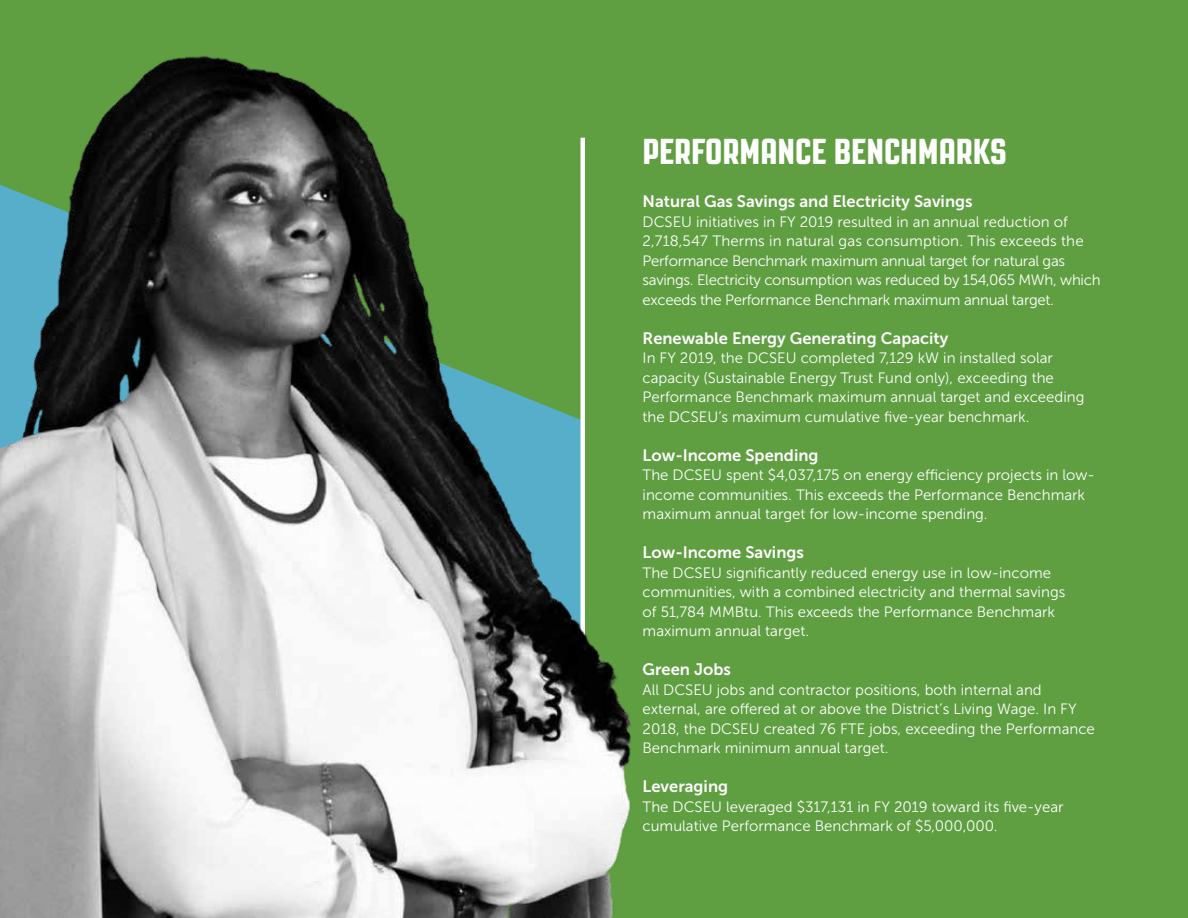
<style>
.page{position:relative;width:1188px;height:918px;background:#5f9e41}
.page>*{position:absolute;margin:0;border:0;box-sizing:border-box;transform-origin:0 0}
.t1{font:800 36px "Revolution Gothic";color:#fff}
.t2{font:16.5px "Museo Sans 700";color:#fff}
.t3{font:15px/19.5px "Museo Sans 300";color:#fff}
.t4{font:15px/19.5px "Museo Sans 300";letter-spacing:-.02em;color:#fff}
</style>
<div class="page">
<img style="left:0;top:56px;width:631px;height:862px">
<h1 class="t1" style="left:643px;top:132px;width:366px">PERFORMANCE BENCHMARKS</h1>
<p class="t2" style="left:643px;top:192px;width:331px">Natural Gas Savings and Electricity Savings</p>
<p class="t4" style="left:643px;top:212px;width:460px">DCSEU initiatives in FY 2019 resulted in an annual reduction of 2,718,547 Therms in natural gas consumption. This exceeds the Performance Benchmark maximum annual target for natural gas savings. Electricity consumption was reduced by 154,065 MWh, which exceeds the Performance Benchmark maximum annual target.</p>
<p class="t2" style="left:643px;top:329px;width:307px">Renewable Energy Generating Capacity</p>
<p class="t3" style="left:643px;top:349px;width:443px">In FY 2019, the DCSEU completed 7,129 kW in installed solar capacity (Sustainable Energy Trust Fund only), exceeding the Performance Benchmark maximum annual target and exceeding the DCSEU’s maximum cumulative five-year benchmark.</p>
<p class="t2" style="left:643px;top:446px;width:177px">Low-Income Spending</p>
<p class="t3" style="left:643px;top:466px;width:454px">The DCSEU spent $4,037,175 on energy efficiency projects in low&shy;income communities. This exceeds the Performance Benchmark maximum annual target for low-income spending.</p>
<p class="t2" style="left:643px;top:543px;width:163px">Low-Income Savings</p>
<p class="t3" style="left:643px;top:563px;width:424px">The DCSEU significantly reduced energy use in low-income communities, with a combined electricity and thermal savings of 51,784 MMBtu. This exceeds the Performance Benchmark maximum annual target.</p>
<p class="t2" style="left:643px;top:660px;width:90px">Green Jobs</p>
<p class="t3" style="left:643px;top:680px;width:454px">All DCSEU jobs and contractor positions, both internal and external, are offered at or above the District’s Living Wage. In FY 2018, the DCSEU created 76 FTE jobs, exceeding the Performance Benchmark minimum annual target.</p>
<p class="t2" style="left:643px;top:777px;width:87px">Leveraging</p>
<p class="t3" style="left:643px;top:797px;width:422px">The DCSEU leveraged $317,131 in FY 2019 toward its five-year cumulative Performance Benchmark of $5,000,000.</p>
</div>
